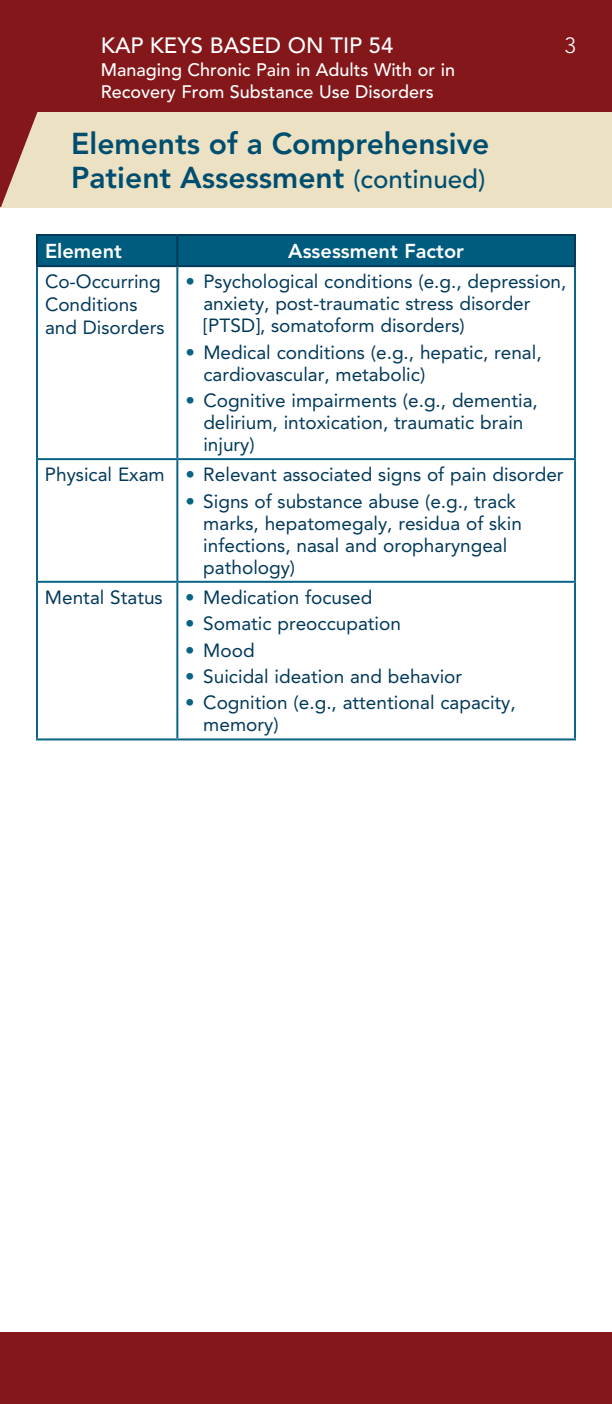
<style>
.page{position:relative;width:612px;height:1404px;background:#fff}
.page>*{position:absolute;margin:0;border:0;box-sizing:border-box;transform-origin:0 0}
.t1{font:800 30px/34px "Avenir LT Std";color:#004e6f}
.t2{font:500 22px "Avenir LT Std";color:#fff}
.t3{font:300 22px "Avenir LT Std";color:#fff}
.t4{font:800 20px "Avenir LT Std";color:#fff}
.t5{font:19px/22px "Avenir LT Std";color:#00395a}
.t6{font:500 18px/22px "Avenir LT Std";color:#fff}
.s1{font-weight:500;font-size:26px}
.s2{color:#086385}
</style>
<div class="page">
<div style="left:0;top:0;width:612px;height:113px;background:#84171a"></div>
<div style="left:0;top:1332px;width:612px;height:72px;background:#84171a"></div>
<div style="left:0;top:112px;width:612px;height:95px;background:#ece1c3"></div>
<svg style="left:0;top:112px;width:38px;height:95px"></svg>
<div style="left:37px;top:235px;width:140px;height:31px;background:#005c7e"></div>
<div style="left:177px;top:235px;width:398px;height:31px;background:#005c7e"></div>
<hr style="left:36px;top:267px;width:2px;height:191px;background:#086385">
<hr style="left:176px;top:267px;width:2px;height:191px;background:#086385">
<hr style="left:574px;top:267px;width:2px;height:191px;background:#086385">
<hr style="left:36px;top:460px;width:2px;height:121px;background:#086385">
<hr style="left:36px;top:458px;width:141px;height:2px;background:#086385">
<hr style="left:176px;top:460px;width:2px;height:121px;background:#086385">
<hr style="left:177px;top:458px;width:399px;height:2px;background:#086385">
<hr style="left:574px;top:460px;width:2px;height:121px;background:#086385">
<hr style="left:36px;top:583px;width:2px;height:155px;background:#086385">
<hr style="left:36px;top:581px;width:141px;height:2px;background:#086385">
<hr style="left:36px;top:738px;width:141px;height:2px;background:#086385">
<hr style="left:176px;top:583px;width:2px;height:155px;background:#086385">
<hr style="left:177px;top:581px;width:399px;height:2px;background:#086385">
<hr style="left:574px;top:583px;width:2px;height:155px;background:#086385">
<hr style="left:177px;top:738px;width:399px;height:2px;background:#086385">
<hr style="left:36px;top:234px;width:141px;height:2px;background:#00395a">
<hr style="left:36px;top:236px;width:2px;height:29px;background:#00395a">
<hr style="left:177px;top:234px;width:399px;height:2px;background:#00395a">
<hr style="left:176px;top:236px;width:2px;height:29px;background:#00395a">
<hr style="left:574px;top:236px;width:2px;height:29px;background:#00395a">
<hr style="left:36px;top:265px;width:141px;height:2px;background:#00395a">
<hr style="left:177px;top:265px;width:399px;height:2px;background:#00395a">
<p class="t2" style="left:101px;top:32px;width:294px">KAP Keys Based on TIP 54</p>
<p class="t6" style="left:101px;top:59px;width:356px">Managing Chronic Pain in Adults With or in<br>Recovery From Substance Use Disorders</p>
<h1 class="t1" style="left:71px;top:127px;width:420px">Elements of a Comprehensive<br>Patient Assessment <span class="s1">(continued)</span></h1>
<p class="t3" style="left:565px;top:32px;width:13px">3</p>
<p class="t4" style="left:45px;top:239px;width:79px">Element</p>
<p class="t5" style="left:45px;top:271px;width:121px;line-height:22.8px">Co-Occurring<br>Conditions and Disorders</p>
<p class="t5" style="left:45px;top:464px;width:121px">Physical Exam</p>
<p class="t5" style="left:45px;top:587px;width:119px">Mental Status</p>
<p class="t4" style="left:288px;top:239px;width:177px">Assessment Factor</p>
<p class="t5" style="left:203px;top:271px;width:365px;text-indent:-18px"><span class="s2">•</span> Psychological conditions (e.g., depression, anxiety, post-traumatic stress disorder [PTSD], somatoform disorders)</p>
<p class="t5" style="left:203px;top:341px;width:340px;text-indent:-18px"><span class="s2">•</span> Medical conditions (e.g., hepatic, renal, cardiovascular, metabolic)</p>
<p class="t5" style="left:203px;top:390px;width:336px;text-indent:-18px"><span class="s2">•</span> Cognitive impairments (e.g., dementia, delirium, intoxication, traumatic brain injury)</p>
<p class="t5" style="left:185px;top:464px;width:380px"><span class="s2">•</span> Relevant associated signs of pain disorder</p>
<p class="t5" style="left:203px;top:490px;width:320px;text-indent:-18px"><span class="s2">•</span> Signs of substance abuse (e.g., track marks, hepatomegaly, residua of skin infections, nasal and oropharyngeal pathology)</p>
<p class="t5" style="left:185px;top:587px;width:189px"><span class="s2">•</span> Medication focused</p>
<p class="t5" style="left:185px;top:613px;width:217px"><span class="s2">•</span> Somatic preoccupation</p>
<p class="t5" style="left:185px;top:639px;width:71px"><span class="s2">•</span> Mood</p>
<p class="t5" style="left:185px;top:666px;width:278px"><span class="s2">•</span> Suicidal ideation and behavior</p>
<p class="t5" style="left:203px;top:692px;width:314px;text-indent:-18px"><span class="s2">•</span> Cognition (e.g., attentional capacity, memory)</p>
</div>
